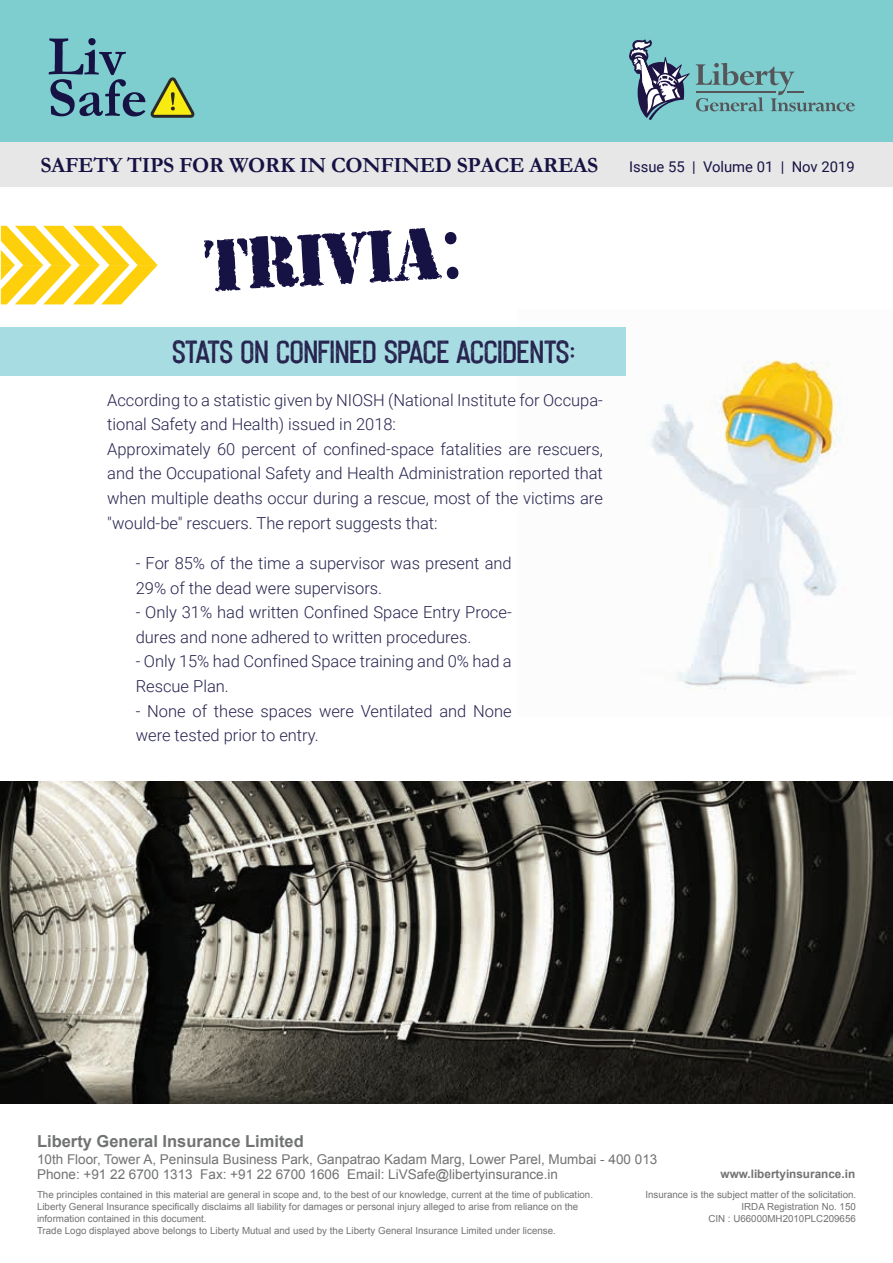
<style>
.page{position:relative;width:893px;height:1263px;background:#fff}
.page>*{position:absolute;margin:0;border:0;box-sizing:border-box;transform-origin:0 0}
.t1{font:98.7px "ARMYRUST";color:#171244}
.t2{font:32.55px "Imperfecta Rough";letter-spacing:-.02em;color:#26234e}
.t3{font:700 21.75px "Garamond";letter-spacing:-.015em;color:#171244}
.t4{font:300 16.5px/24.6px "Roboto";color:#26234e}
.t5{font:700 16.5px "Arial";color:#717372}
.t6{font:14.85px "Roboto";color:#171244}
.t7{font:13.5px/15.6px "Arial";color:#717372}
.t8{font:700 11.7px "Arial";color:#717372}
.t9{font:9.75px/12px "Arial";color:#717372;text-align:right}
.s1{font-family:"Myriad Pro"}
</style>
<div class="page">
<img style="left:519px;top:360px;width:329px;height:330px">
<div style="left:0;top:327px;width:626px;height:48px;background:#a7dce2"></div>
<img style="left:0;top:781px;width:893px;height:323px">
<svg style="left:1px;top:226px;width:157px;height:78px"></svg>
<div style="left:0;top:0;width:893px;height:143px;background:#7eced0"></div>
<div style="left:0;top:143px;width:893px;height:44px;background:#e6e7e6"></div>
<svg style="left:629px;top:39px;width:61px;height:81px"></svg>
<svg style="left:696px;top:63px;width:159px;height:48px"></svg>
<svg style="left:49px;top:38px;width:96px;height:78px"></svg>
<svg style="left:151px;top:77px;width:43px;height:41px"></svg>
<h3 class="t3" style="left:40px;top:150px;width:559px">SAFETY TIPS FOR WORK IN CONFINED SPACE AREAS</h3>
<p class="t6" style="left:629px;top:156px;width:227px">Issue 55 | Volume 01 | Nov 2019</p>
<h1 class="t1" style="left:204px;top:230px;width:257px;rotate:-3deg">Trivia<span class="s1">:</span></h1>
<h2 class="t2" style="left:174px;top:333px;width:404px">STATS ON CONFINED SPACE ACCIDENTS:</h2>
<p class="t4" style="left:107px;top:387px;width:497px">According to a statistic given by NIOSH (National Institute for Occupa&shy;tional Safety and Health) issued in 2018:<br>Approximately 60 percent of confined-space fatalities are rescuers, and the Occupational Safety and Health Administration reported that when multiple deaths occur during a rescue, most of the victims are "would-be" rescuers. The report suggests that:</p>
<p class="t4" style="left:136px;top:550px;width:378px">- For 85% of the time a supervisor was present and<br>29% of the dead were supervisors.</p>
<p class="t4" style="left:136px;top:599px;width:377px">- Only 31% had written Confined Space Entry Proce&shy;dures and none adhered to written procedures.</p>
<p class="t4" style="left:136px;top:649px;width:378px">- Only 15% had Confined Space training and 0% had a<br>Rescue Plan.</p>
<p class="t4" style="left:136px;top:698px;width:378px">- None of these spaces were Ventilated and None were tested prior to entry.</p>
<p class="t5" style="left:37px;top:1130px;width:268px">Liberty General Insurance Limited</p>
<p class="t7" style="left:37px;top:1151px;width:622px">10th Floor, Tower A, Peninsula Business Park, Ganpatrao Kadam Marg, Lower Parel, Mumbai - 400 013<br>Phone: +91 22 6700 1313 Fax: +91 22 6700 1606 Email: LiVSafe@libertyinsurance.in</p>
<p class="t8" style="left:721px;top:1166px;width:136px">www.libertyinsurance.in</p>
<p class="t9" style="left:708px;top:1200px;width:149px">IRDA Registration No. 150<br>CIN : U66000MH2010PLC209656</p>
<p class="t9" style="left:37px;top:1188px;width:558px;text-align:left">The principles contained in this material are general in scope and, to the best of our knowledge, current at the time of publication.<br>Liberty General Insurance specifically disclaims all liability for damages or personal injury alleged to arise from reliance on the information contained in this document.<br>Trade Logo displayed above belongs to Liberty Mutual and used by the Liberty General Insurance Limited under license.</p>
<p class="t9" style="left:645px;top:1188px;width:212px">Insurance is the subject matter of the solicitation.</p>
</div>
